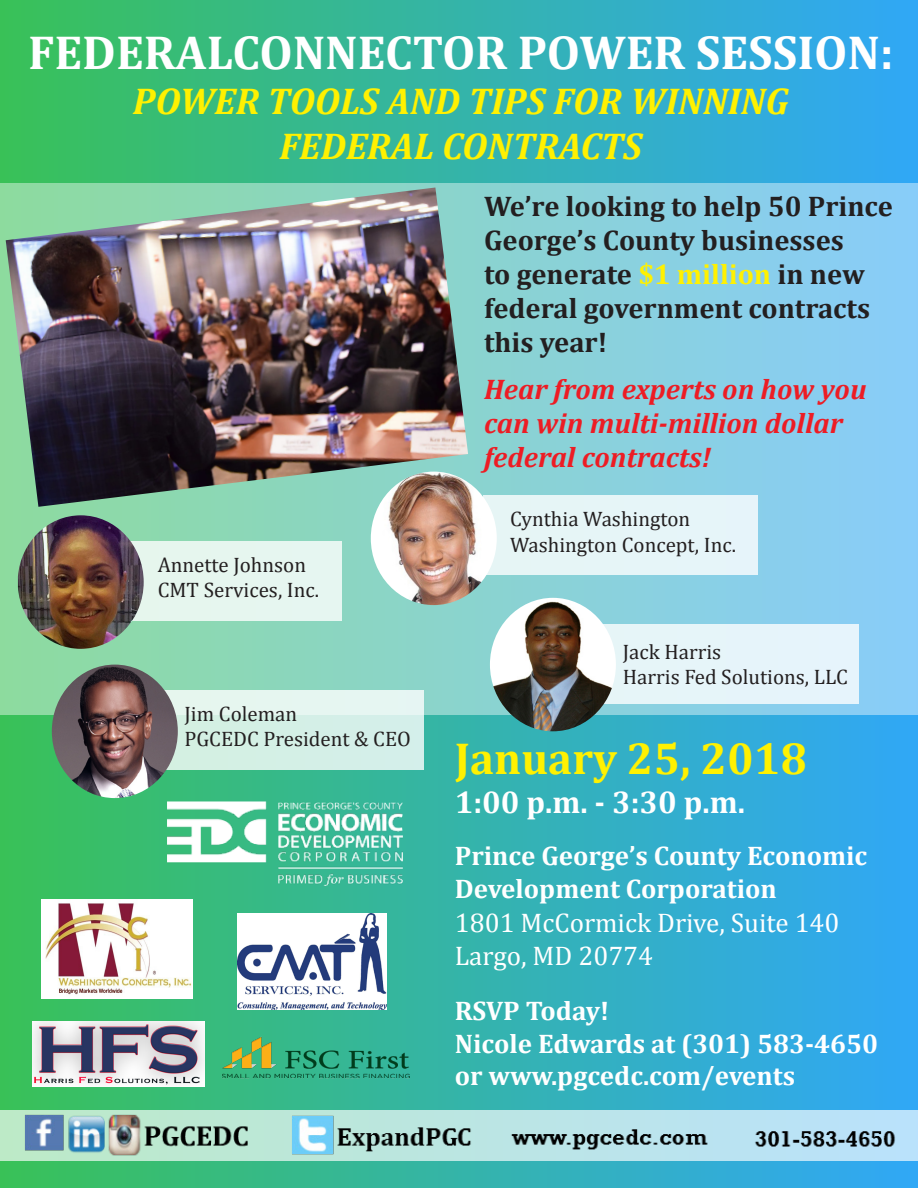
<style>
.page{position:relative;width:918px;height:1188px;background:#fff}
.page>*{position:absolute;margin:0;border:0;box-sizing:border-box;transform-origin:0 0}
.t1{font:700 48px "Cambria";color:#fff}
.t2{font:700 45px "Cambria";color:#fff101}
.t3{font:italic 700 37.5px "Cambria";color:#fff101}
.t4{font:700 31.5px "Cambria";color:#fff}
.t5{font:700 28.5px/34.2px "Cambria";color:#231f20}
.t6{font:italic 700 28.5px "Cambria";color:#ed1c24}
.t7{font:700 27px/32.4px "Cambria";color:#fff}
.t8{font:27px "Cambria";color:#fff}
.t9{font:21px "Cambria";color:#231f20}
.s1{color:#fff101}
</style>
<div class="page">
<div style="left:0;top:0;width:918px;height:1188px;background:linear-gradient(to right,#3ac159,#30a7f8)"></div>
<div style="left:0;top:184px;width:918px;height:531px;background:linear-gradient(to right,#8ddb9f,#88ccfa)"></div>
<div style="left:0;top:1110px;width:918px;height:51px;background:linear-gradient(to right,#bdeac7,#bae1fc)"></div>
<img style="left:167px;top:802px;width:236px;height:84px">
<div style="left:165px;top:690px;width:259px;height:79px;background:linear-gradient(to right,#daf2e5,#daf1ee)"></div>
<img style="left:25px;top:1113px;width:881px;height:45px">
<div style="left:104px;top:542px;width:238px;height:79px;background:#e6f6ef"></div>
<img style="left:18px;top:515px;width:126px;height:134px">
<div style="left:593px;top:624px;width:265px;height:80px;background:#e6f4fa"></div>
<img style="left:490px;top:598px;width:126px;height:133px">
<img style="left:42px;top:899px;width:151px;height:99px">
<img style="left:218px;top:1023px;width:195px;height:74px">
<img style="left:6px;top:188px;width:462px;height:319px">
<div style="left:483px;top:495px;width:274px;height:80px;background:#e6f5f8"></div>
<img style="left:238px;top:914px;width:148px;height:95px">
<img style="left:32px;top:1022px;width:173px;height:65px">
<img style="left:371px;top:472px;width:126px;height:133px">
<img style="left:52px;top:665px;width:126px;height:133px">
<p class="t1" style="left:28px;top:18px;width:867px">FEDERALCONNECTOR POWER SESSION:</p>
<p class="t3" style="left:133px;top:74px;width:657px">POWER TOOLS AND TIPS FOR WINNING</p>
<p class="t3" style="left:280px;top:119px;width:364px">FEDERAL CONTRACTS</p>
<p class="t9" style="left:158px;top:553px;width:150px">Annette Johnson</p>
<p class="t9" style="left:158px;top:578px;width:163px">CMT Services, Inc.</p>
<p class="t9" style="left:184px;top:702px;width:114px">Jim Coleman</p>
<p class="t9" style="left:184px;top:727px;width:228px">PGCEDC President &amp; CEO</p>
<p class="t5" style="left:484px;top:188px;width:410px">We’re looking to help 50 Prince<br>George’s County businesses<br>to generate <span class="s1">$1 million</span> in new federal government contracts this year!</p>
<p class="t6" style="left:484px;top:369px;width:384px">Hear from experts on how you</p>
<p class="t6" style="left:484px;top:403px;width:360px">can win multi-million dollar</p>
<p class="t6" style="left:484px;top:438px;width:228px">federal contracts!</p>
<p class="t9" style="left:510px;top:507px;width:182px">Cynthia Washington</p>
<p class="t9" style="left:510px;top:532px;width:227px">Washington Concept, Inc.</p>
<p class="t9" style="left:623px;top:639px;width:100px">Jack Harris</p>
<p class="t9" style="left:623px;top:664px;width:227px">Harris Fed Solutions, LLC</p>
<p class="t2" style="left:455px;top:727px;width:354px">January 25, 2018</p>
<p class="t4" style="left:455px;top:780px;width:292px">1:00 p.m. - 3:30 p.m.</p>
<p class="t7" style="left:455px;top:839px;width:414px">Prince George’s County Economic<br>Development Corporation</p>
<p class="t8" style="left:455px;top:907px;width:386px">1801 McCormick Drive, Suite 140</p>
<p class="t8" style="left:455px;top:940px;width:200px">Largo, MD 20774</p>
<p class="t7" style="left:455px;top:994px;width:156px">RSVP Today!</p>
<p class="t7" style="left:455px;top:1026px;width:425px">Nicole Edwards at (301) 583-4650 or www.pgcedc.com/events</p>
</div>
